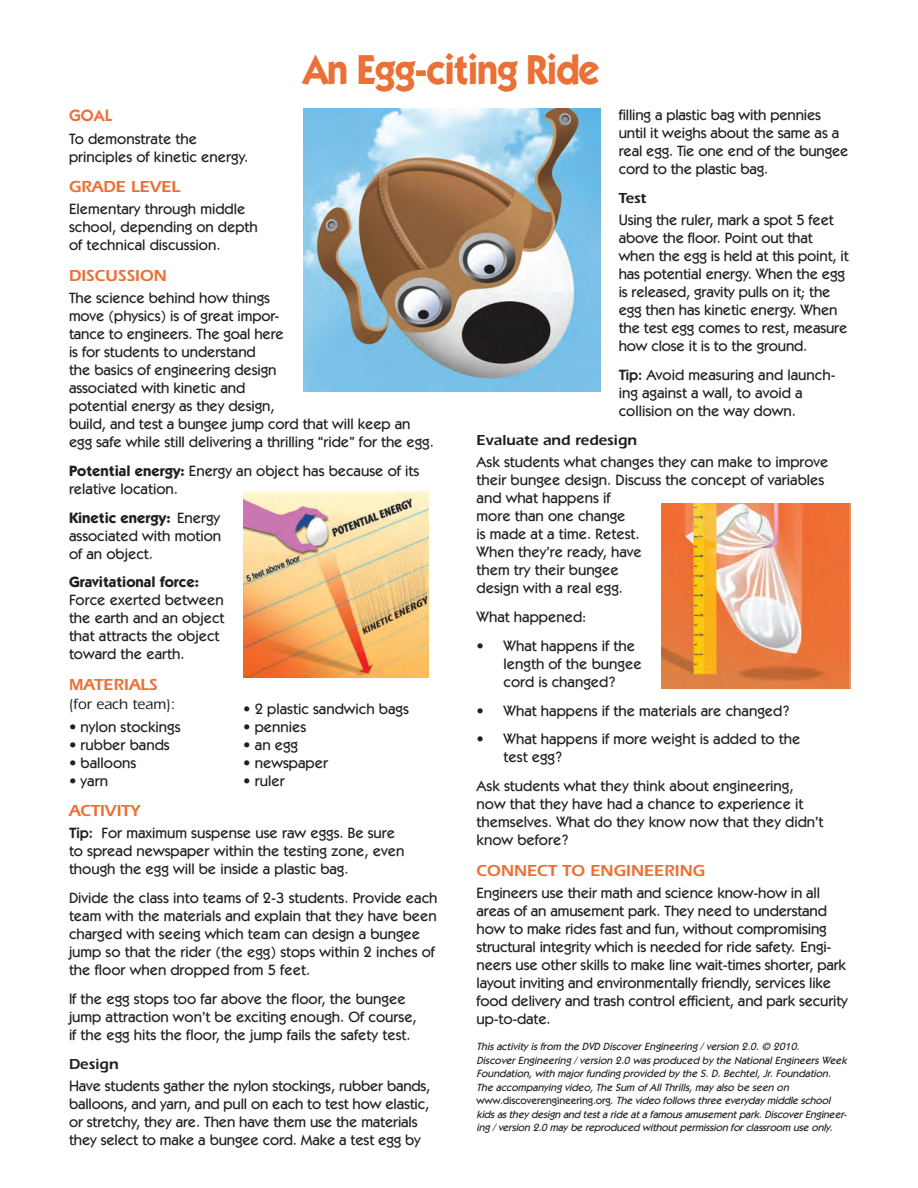
<style>
.page{position:relative;width:918px;height:1188px;background:#fff}
.page>*{position:absolute;margin:0;border:0;box-sizing:border-box;transform-origin:0 0}
.t1{font:700 42px "Itc Kabel";letter-spacing:-.025em;color:#eb7036;scale:.9 1}
.t2{font:600 16.5px "Itc Eras";color:#eb7036}
.t3{font:600 16.5px "Itc Kabel";color:#eb7036}
.t4{font:500 15px/18px "Itc Kabel";color:#231f20}
.t5{font:600 15px "Itc Eras";color:#231f20}
.t6{font:700 15px "Itc Kabel";color:#231f20}
.t7{font:500 15px "Itc Eras";color:#231f20}
.t8{font:italic 500 10.5px/13.5px "Itc Kabel";color:#231f20}
.s1{font-weight:700}
.s2{font-weight:600}
.s3{font-style:normal}
</style>
<div class="page">
<img style="left:243px;top:492px;width:186px;height:185px">
<img style="left:662px;top:504px;width:188px;height:184px">
<img style="left:304px;top:108px;width:297px;height:284px">
<h1 class="t1" style="left:303px;top:54px;width:331px">An Egg-citing Ride</h1>
<p class="t3" style="left:69px;top:110px;width:45px">GOAL</p>
<p class="t4" style="left:69px;top:131px;width:181px">To demonstrate the principles of kinetic energy.</p>
<p class="t2" style="left:69px;top:181px;width:113px">GRADE LEVEL</p>
<p class="t4" style="left:69px;top:202px;width:190px">Elementary through middle school, depending on depth of technical discussion.</p>
<p class="t2" style="left:69px;top:270px;width:100px">DISCUSSION</p>
<p class="t4" style="left:69px;top:290px;width:366px">The science behind how things<br>move (physics) is of great impor-<br>tance to engineers. The goal here<br>is for students to understand<br>the basics of engineering design<br>associated with kinetic and<br>potential energy as they design,<br>build, and test a bungee jump cord that will keep an egg safe while still delivering a thrilling “ride” for the egg.</p>
<p class="t4" style="left:69px;top:463px;width:352px"><span class="s1">Potential energy:</span> Energy an object has because of its relative location.</p>
<p class="t4" style="left:69px;top:510px;width:154px;text-align:justify"><span class="s1">Kinetic energy:</span> Energy associated with motion of an object.</p>
<p class="t6" style="left:69px;top:577px;width:131px">Gravitational force:</p>
<p class="t4" style="left:69px;top:593px;width:157px">Force exerted between the earth and an object that attracts the object toward the earth.</p>
<p class="t2" style="left:69px;top:679px;width:90px">MATERIALS</p>
<p class="t7" style="left:69px;top:699px;width:108px">(for each team):</p>
<p class="t4" style="left:69px;top:719px;width:113px">• nylon stockings</p>
<p class="t4" style="left:69px;top:737px;width:102px">• rubber bands</p>
<p class="t4" style="left:69px;top:755px;width:69px">• balloons</p>
<p class="t4" style="left:69px;top:773px;width:41px">• yarn</p>
<p class="t2" style="left:69px;top:805px;width:73px">ACTIVITY</p>
<p class="t4" style="left:69px;top:825px;width:337px"><span class="s2">Tip:</span> For maximum suspense use raw eggs. Be sure to spread newspaper within the testing zone, even though the egg will be inside a plastic bag.</p>
<p class="t4" style="left:69px;top:890px;width:370px">Divide the class into teams of 2-3 students. Provide each team with the materials and explain that they have been charged with seeing which team can design a bungee jump so that the rider (the egg) stops within 2 inches of the floor when dropped from 5 feet.</p>
<p class="t4" style="left:69px;top:991px;width:349px">If the egg stops too far above the floor, the bungee jump attraction won’t be exciting enough. Of course, if the egg hits the floor, the jump fails the safety test.</p>
<p class="t5" style="left:69px;top:1059px;width:51px">Design</p>
<p class="t4" style="left:69px;top:1078px;width:363px">Have students gather the nylon stockings, rubber bands, balloons, and yarn, and pull on each to test how elastic, or stretchy, they are. Then have them use the materials they select to make a bungee cord. Make a test egg by</p>
<p class="t4" style="left:243px;top:701px;width:167px">• 2 plastic sandwich bags</p>
<p class="t4" style="left:243px;top:719px;width:65px">• pennies</p>
<p class="t4" style="left:243px;top:737px;width:56px">• an egg</p>
<p class="t4" style="left:243px;top:755px;width:86px">• newspaper</p>
<p class="t4" style="left:243px;top:773px;width:43px">• ruler</p>
<p class="t4" style="left:619px;top:107px;width:231px">filling a plastic bag with pennies until it weighs about the same as a real egg. Tie one end of the bungee cord to the plastic bag.</p>
<p class="t5" style="left:619px;top:193px;width:29px">Test</p>
<p class="t4" style="left:619px;top:213px;width:231px">Using the ruler, mark a spot 5 feet above the floor. Point out that when the egg is held at this point, it has potential energy. When the egg is released, gravity pulls on it; the egg then has kinetic energy. When the test egg comes to rest, measure how close it is to the ground.</p>
<p class="t4" style="left:619px;top:367px;width:218px"><span class="s2">Tip:</span> Avoid measuring and launch&shy;ing against a wall, to avoid a collision on the way down.</p>
<p class="t5" style="left:477px;top:435px;width:162px">Evaluate and redesign</p>
<p class="t4" style="left:477px;top:454px;width:354px">Ask students what changes they can make to improve their bungee design. Discuss the concept of variables and what happens if<br>more than one change<br>is made at a time. Retest.<br>When they’re ready, have<br>them try their bungee<br>design with a real egg.</p>
<p class="t4" style="left:477px;top:609px;width:111px">What happened:</p>
<p class="t4" style="left:504px;top:638px;width:140px;text-indent:-27px">• What happens if the length of the bungee cord is changed?</p>
<p class="t4" style="left:477px;top:703px;width:315px">• What happens if the materials are changed?</p>
<p class="t4" style="left:504px;top:732px;width:299px;text-indent:-27px">• What happens if more weight is added to the test egg?</p>
<p class="t4" style="left:477px;top:778px;width:348px">Ask students what they think about engineering, now that they have had a chance to experience it themselves. What do they know now that they didn’t know before?</p>
<p class="t2" style="left:477px;top:865px;width:230px">CONNECT TO ENGINEERING</p>
<p class="t4" style="left:477px;top:885px;width:373px">Engineers use their math and science know-how in all areas of an amusement park. They need to understand how to make rides fast and fun, without compromising structural integrity which is needed for ride safety. Engi&shy;neers use other skills to make line wait-times shorter, park layout inviting and environmentally friendly, services like food delivery and trash control efficient, and park security up-to-date.</p>
<p class="t8" style="left:477px;top:1041px;width:374px">This activity is from the DVD Discover Engineering / version 2.0. © 2010.<br>Discover Engineering / version 2.0 was produced by the National Engineers Week Foundation, with major funding provided by the S. D. Bechtel, Jr. Foundation.<br>The accompanying video, The Sum of All Thrills, may also be seen on <span class="s3">www.discoverengineering.org.</span> Thevideofollowsthreeeveryday middleschool kids as they design and test a ride at a famous amusement park. Discover Engineer&shy;ing / version 2.0 may be reproduced without permission for classroom use only.</p>
</div>
